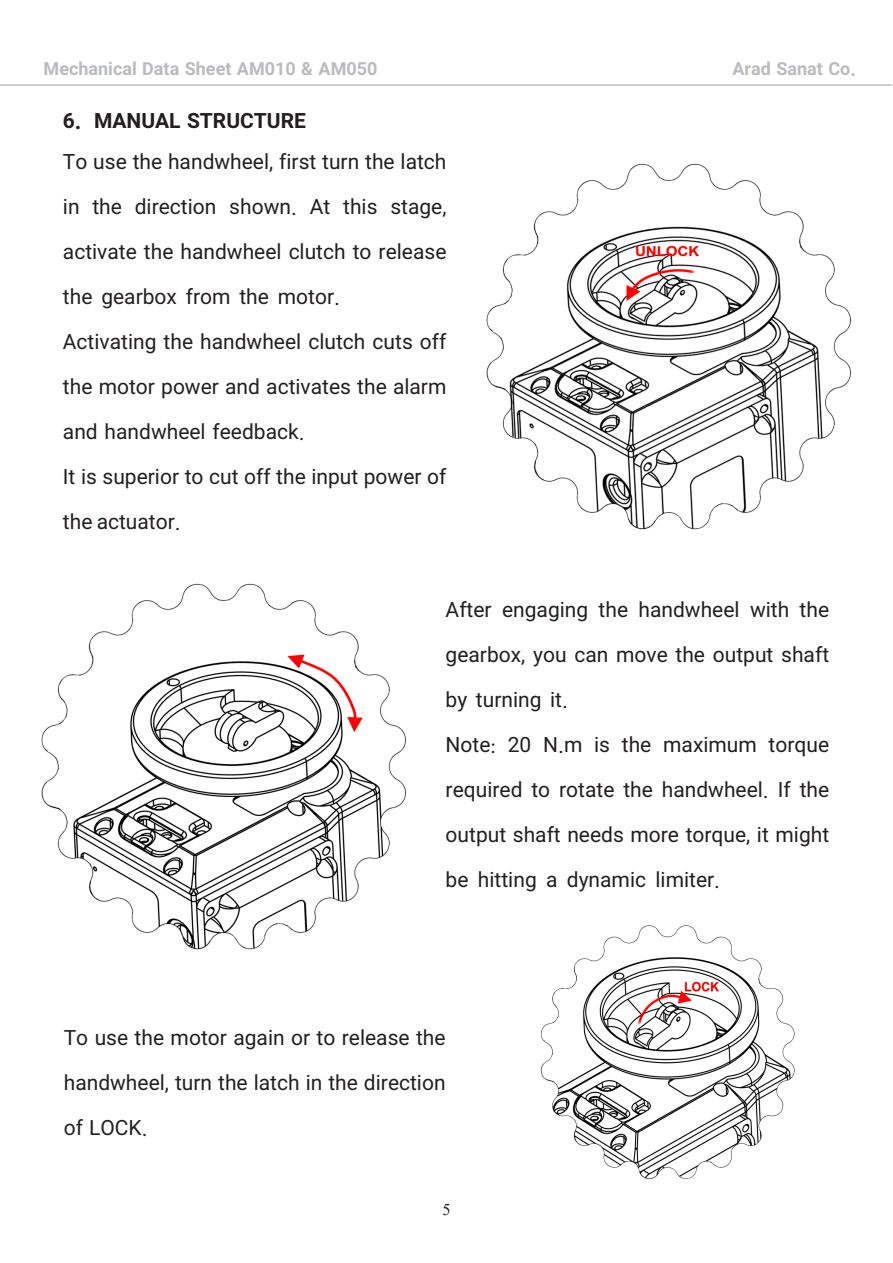
<style>
.page{position:relative;width:893px;height:1263px;background:#fff}
.page>*{position:absolute;margin:0;border:0;box-sizing:border-box;transform-origin:0 0}
.text{font:21px/45px "IRAN Sans";color:#231f20;text-align:justify}
.Titr{font:700 21px "IRAN Sans";color:#231f20}
.t1{font:700 18px "IRAN Sans";color:#babbbe}
.t2{font:16.5px "Times New Roman";color:#231f20}
</style>
<div class="page">
<hr style="left:0;top:84px;width:892px;height:2px;background:#babbbe">
<img style="left:486px;top:163px;width:365px;height:367px">
<img style="left:41px;top:583px;width:365px;height:367px">
<img style="left:540px;top:925px;width:255px;height:255px">
<p class="t1" style="left:44px;top:59px;width:335px">Mechanical Data Sheet AM010 &amp; AM050</p>
<p class="t1" style="left:732px;top:59px;width:125px">Arad Sanat Co.</p>
<p class="Titr" style="left:63px;top:109px;width:245px">6. MANUAL STRUCTURE</p>
<p class="text" style="left:63px;top:139px;width:385px">To use the handwheel, first turn the latch in the direction shown. At this stage, activate the handwheel clutch to release the gearbox from the motor.</p>
<p class="text" style="left:63px;top:319px;width:385px">Activating the handwheel clutch cuts off the motor power and activates the alarm and handwheel feedback.</p>
<p class="text" style="left:63px;top:454px;width:385px">It is superior to cut off the input power of the actuator.</p>
<p class="text" style="left:446px;top:587px;width:385px">After engaging the handwheel with the gearbox, you can move the output shaft by turning it.</p>
<p class="text" style="left:446px;top:722px;width:385px">Note: 20 N.m is the maximum torque required to rotate the handwheel. If the output shaft needs more torque, it might be hitting a dynamic limiter.</p>
<p class="text" style="left:64px;top:1015px;width:383px">To use the motor again or to release the handwheel, turn the latch in the direction of LOCK.</p>
<p class="t2" style="left:442px;top:1198px;width:10px">5</p>
</div>
